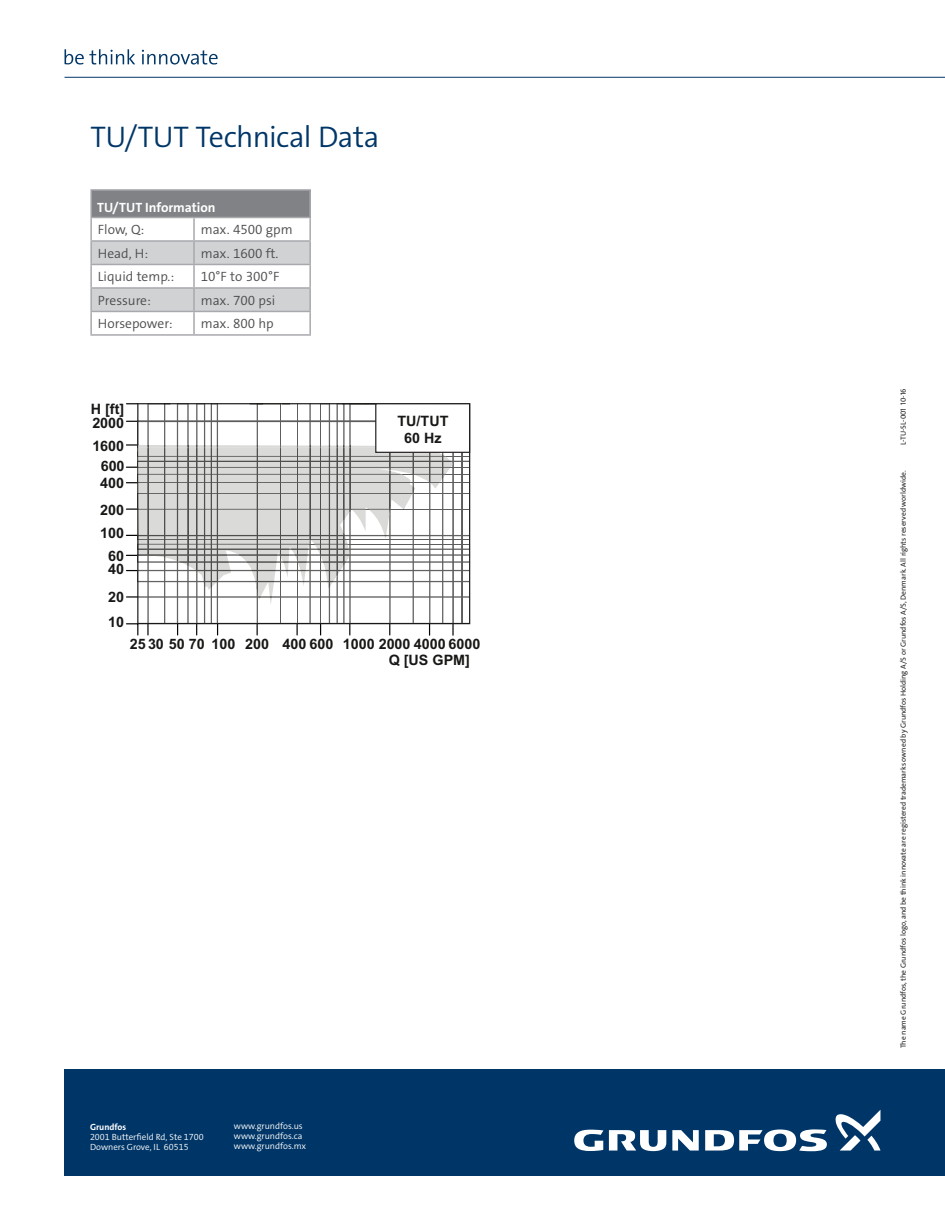
<style>
.page{position:relative;width:945px;height:1215px;background:#fff}
.page>*{position:absolute;margin:0;border:0;box-sizing:border-box;transform-origin:0 0}
.Headline_4SL_25_26{font:30px "Grundfos The Sans V2 OT 4 SL";letter-spacing:-.015em;color:#003667}
.t1{font:700 14.4px/23.1px "Arial";color:#181715}
.t2{font:700 14.25px/17.2px "Arial";color:#181715;text-align:center}
.Teknisk_data{font:13.5px "Grundfos The Sans V2 OT 4 SL";color:#4b4c4d}
.gr_brod_8_5_12{font:13.5px "Grundfos The Sans V2 OT 7 B";letter-spacing:-.005em;color:#fff}
.Adresser{font:9px/9.9px "Grundfos The Sans V2 OT 4 SL";color:#fff}
.Adresser-2{font:9px "Grundfos The Sans V2 OT 7 B";color:#fff}
.t3{font:7.5px "Grundfos The Sans V2 OT 5 R";color:#231f20}
</style>
<div class="page">
<div style="left:65px;top:1070px;width:880px;height:106px;background:#003667"></div>
<hr style="left:65px;top:77px;width:880px;height:1px;background:#003667">
<svg style="left:672px;top:1130px;width:27px;height:21px"></svg>
<svg style="left:609px;top:1130px;width:57px;height:21px"></svg>
<svg style="left:574px;top:1130px;width:29px;height:21px"></svg>
<svg style="left:705px;top:1129px;width:122px;height:22px"></svg>
<svg style="left:835px;top:1110px;width:45px;height:41px"></svg>
<svg style="left:65px;top:49px;width:70px;height:16px"></svg>
<svg style="left:142px;top:50px;width:76px;height:15px"></svg>
<div style="left:91px;top:190px;width:219px;height:28px;background:#808285"></div>
<svg style="left:92px;top:242px;width:217px;height:69px"></svg>
<hr style="left:90px;top:218px;width:2px;height:22px;background:#a8a9ad">
<hr style="left:193px;top:218px;width:2px;height:22px;background:#a8a9ad">
<hr style="left:309px;top:218px;width:2px;height:22px;background:#a8a9ad">
<hr style="left:90px;top:240px;width:104px;height:2px;background:#a8a9ad">
<hr style="left:90px;top:242px;width:2px;height:22px;background:#a8a9ad">
<hr style="left:194px;top:240px;width:117px;height:2px;background:#a8a9ad">
<hr style="left:193px;top:242px;width:2px;height:22px;background:#a8a9ad">
<hr style="left:309px;top:242px;width:2px;height:22px;background:#a8a9ad">
<hr style="left:90px;top:264px;width:104px;height:1px;background:#a8a9ad">
<hr style="left:90px;top:265px;width:2px;height:22px;background:#a8a9ad">
<hr style="left:194px;top:264px;width:117px;height:1px;background:#a8a9ad">
<hr style="left:193px;top:265px;width:2px;height:22px;background:#a8a9ad">
<hr style="left:309px;top:265px;width:2px;height:22px;background:#a8a9ad">
<hr style="left:90px;top:287px;width:104px;height:2px;background:#a8a9ad">
<hr style="left:90px;top:289px;width:2px;height:22px;background:#a8a9ad">
<hr style="left:194px;top:287px;width:117px;height:2px;background:#a8a9ad">
<hr style="left:193px;top:289px;width:2px;height:22px;background:#a8a9ad">
<hr style="left:309px;top:289px;width:2px;height:22px;background:#a8a9ad">
<hr style="left:90px;top:311px;width:104px;height:1px;background:#a8a9ad">
<hr style="left:90px;top:312px;width:2px;height:22px;background:#a8a9ad">
<hr style="left:194px;top:311px;width:117px;height:1px;background:#a8a9ad">
<hr style="left:193px;top:312px;width:2px;height:22px;background:#a8a9ad">
<hr style="left:309px;top:312px;width:2px;height:22px;background:#a8a9ad">
<hr style="left:90px;top:334px;width:104px;height:2px;background:#a8a9ad">
<hr style="left:194px;top:334px;width:117px;height:2px;background:#a8a9ad">
<hr style="left:90px;top:189px;width:104px;height:2px;background:#a8a9ad">
<hr style="left:90px;top:191px;width:2px;height:26px;background:#a8a9ad">
<hr style="left:194px;top:189px;width:117px;height:2px;background:#a8a9ad">
<hr style="left:309px;top:191px;width:2px;height:26px;background:#a8a9ad">
<hr style="left:90px;top:217px;width:104px;height:1px;background:#a8a9ad">
<hr style="left:194px;top:217px;width:117px;height:1px;background:#a8a9ad">
<svg style="left:126px;top:403px;width:343px;height:232px"></svg>
<div style="left:375px;top:403px;width:95px;height:50px;background:#fff;border:1px solid #231f20"></div>
<p class="Headline_4SL_25_26" style="left:90px;top:118px;width:291px">TU/TUT Technical Data</p>
<p class="gr_brod_8_5_12" style="left:97px;top:198px;width:120px">TU/TUT Information</p>
<p class="Teknisk_data" style="left:98px;top:221px;width:48px">Flow, Q:</p>
<p class="Teknisk_data" style="left:201px;top:221px;width:93px">max. 4500 gpm</p>
<p class="Teknisk_data" style="left:98px;top:244px;width:52px">Head, H:</p>
<p class="Teknisk_data" style="left:201px;top:244px;width:79px">max. 1600 ft.</p>
<p class="Teknisk_data" style="left:98px;top:268px;width:78px">Liquid temp.:</p>
<p class="Teknisk_data" style="left:201px;top:268px;width:80px">10°F to 300°F</p>
<p class="Teknisk_data" style="left:98px;top:291px;width:54px">Pressure:</p>
<p class="Teknisk_data" style="left:201px;top:291px;width:76px">max. 700 psi</p>
<p class="Teknisk_data" style="left:98px;top:315px;width:76px">Horsepower:</p>
<p class="Teknisk_data" style="left:201px;top:315px;width:75px">max. 800 hp</p>
<p class="t1" style="left:91px;top:398px;width:35px">H [ft]</p>
<p class="t1" style="left:92px;top:413px;width:33px;line-height:22.2px">2000<br>1600</p>
<p class="t1" style="left:100px;top:458px;width:26px;line-height:17.1px">600<br>400</p>
<p class="t1" style="left:100px;top:499px;width:25px;text-align:center">200<br>100<br>60</p>
<p class="t1" style="left:108px;top:556px;width:17px;line-height:27.5px">40<br>20</p>
<p class="t1" style="left:108px;top:611px;width:17px">10</p>
<p class="t2" style="left:398px;top:413px;width:52px">TU/TUT<br>60 Hz</p>
<p class="t1" style="left:130px;top:633px;width:352px">25 30 50 70 100 200 400 600 1000 2000 4000 6000</p>
<p class="t1" style="left:389px;top:649px;width:83px">Q [US GPM]</p>
<p class="Adresser-2" style="left:90px;top:1122px;width:38px">Grundfos</p>
<p class="Adresser" style="left:90px;top:1132px;width:115px">2001 Butterfield Rd, Ste 1700<br>Downers Grove, IL 60515</p>
<p class="Adresser" style="left:234px;top:1121px;width:70px">www.grundfos.us</p>
<p class="Adresser" style="left:234px;top:1131px;width:70px">www.grundfos.ca</p>
<p class="Adresser" style="left:234px;top:1141px;width:74px">www.grundfos.mx</p>
<p class="t3" style="left:899px;top:445px;width:58px;rotate:-90deg">L-TU-SL-001 10-16</p>
<p class="t3" style="left:899px;top:1048px;width:580px;rotate:-90deg">The name Grundfos, the Grundfos logo, and be think innovate are registered trademarks owned by Grundfos Holding A/S or Grundfos A/S, Denmark. All rights reserved worldwide.</p>
</div>
